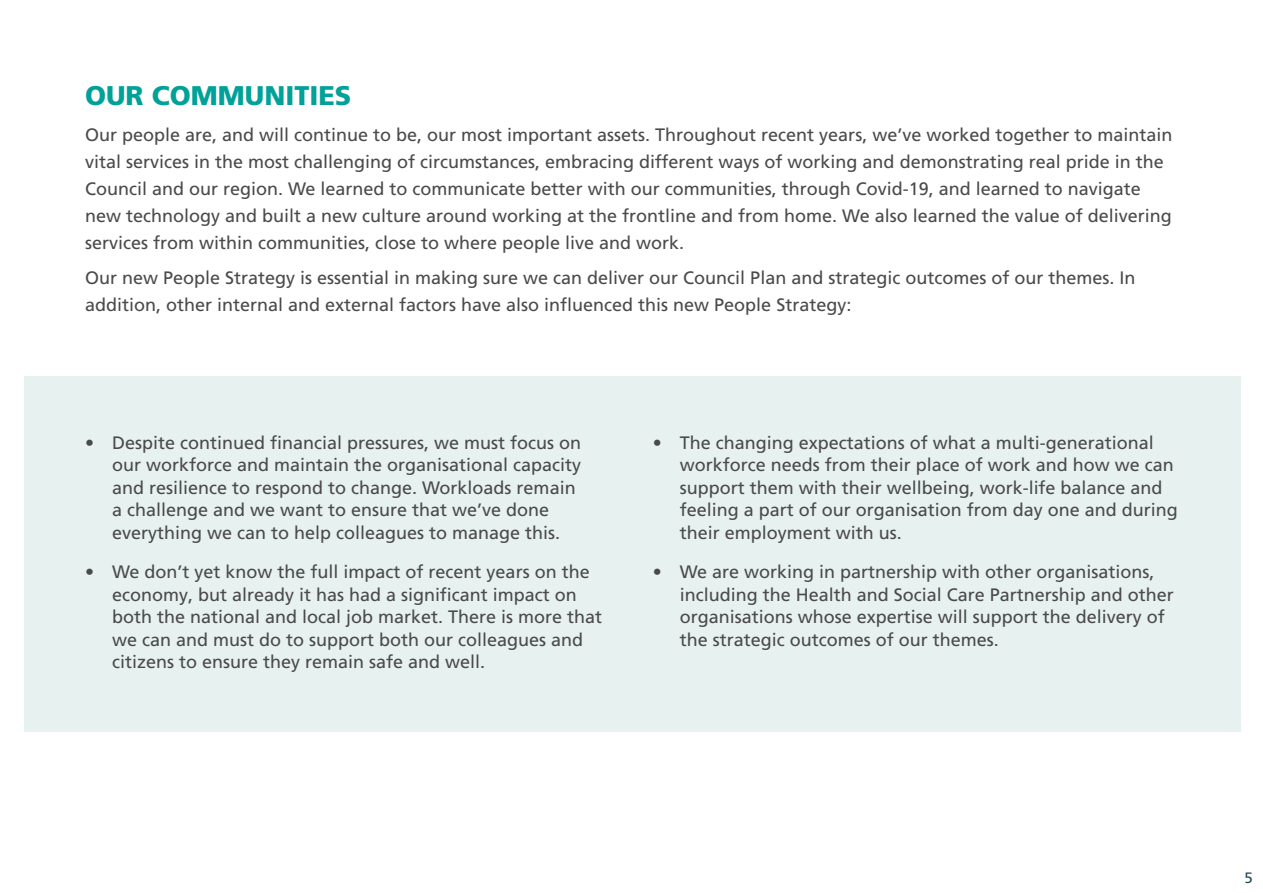
<style>
.page{position:relative;width:1263px;height:893px;background:#fff}
.page>*{position:absolute;margin:0;border:0;box-sizing:border-box;transform-origin:0 0}
.t1{font:900 27px "Frutiger LT Pro";color:#00a198}
.t2{font:18px/22.5px "Frutiger LT Pro";color:#4a4a49}
.t3{font:15px "Frutiger LT Pro";color:#1e4753}
</style>
<div class="page">
<div style="left:24px;top:376px;width:1217px;height:356px;background:#e7f1f0"></div>
<h1 class="t1" style="left:85px;top:80px;width:268px">OUR COMMUNITIES</h1>
<p class="t2" style="left:85px;top:121px;width:1089px;line-height:27px">Our people are, and will continue to be, our most important assets. Throughout recent years, we’ve worked together to maintain vital services in the most challenging of circumstances, embracing different ways of working and demonstrating real pride in the Council and our region. We learned to communicate better with our communities, through Covid-19, and learned to navigate new technology and built a new culture around working at the frontline and from home. We also learned the value of delivering services from within communities, close to where people live and work.</p>
<p class="t2" style="left:85px;top:265px;width:1052px;line-height:27px">Our new People Strategy is essential in making sure we can deliver our Council Plan and strategic outcomes of our themes. In addition, other internal and external factors have also influenced this new People Strategy:</p>
<p class="t2" style="left:112px;top:431px;width:471px;text-indent:-27px">• Despite continued financial pressures, we must focus on our workforce and maintain the organisational capacity and resilience to respond to change. Workloads remain a challenge and we want to ensure that we’ve done everything we can to help colleagues to manage this.</p>
<p class="t2" style="left:112px;top:561px;width:492px;text-indent:-27px">• We don’t yet know the full impact of recent years on the economy, but already it has had a significant impact on both the national and local job market. There is more that we can and must do to support both our colleagues and citizens to ensure they remain safe and well.</p>
<p class="t2" style="left:680px;top:431px;width:500px;text-indent:-27px">• The changing expectations of what a multi-generational workforce needs from their place of work and how we can support them with their wellbeing, work-life balance and feeling a part of our organisation from day one and during their employment with us.</p>
<p class="t2" style="left:680px;top:561px;width:496px;text-indent:-27px">• We are working in partnership with other organisations, including the Health and Social Care Partnership and other organisations whose expertise will support the delivery of the strategic outcomes of our themes.</p>
<p class="t3" style="left:1244px;top:869px;width:10px">5</p>
</div>
